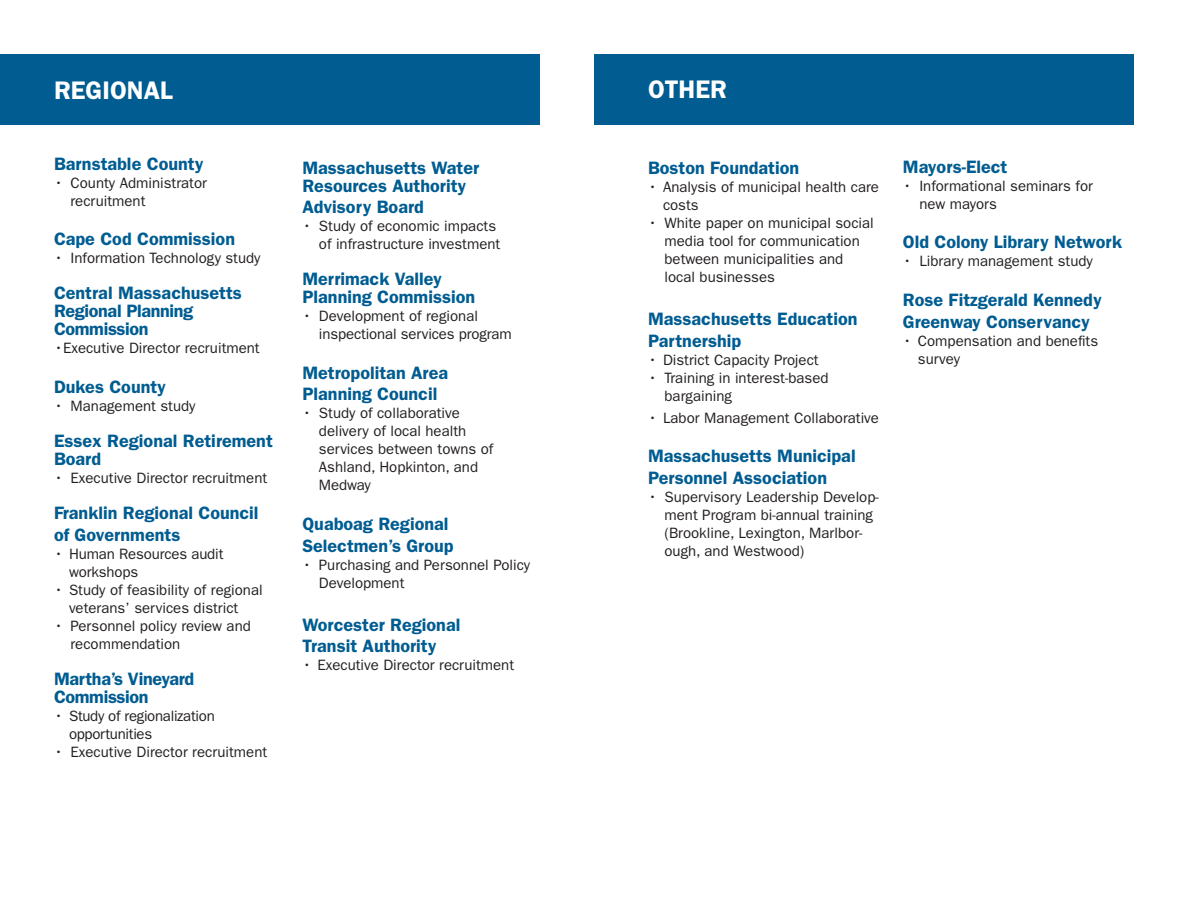
<style>
.page{position:relative;width:1188px;height:918px;background:#fff}
.page>*{position:absolute;margin:0;border:0;box-sizing:border-box;transform-origin:0 0}
.t1{font:600 25.5px "ITC Franklin Gothic Std";color:#fff}
.t2{font:600 18px/21.6px "ITC Franklin Gothic Std";color:#005c91}
.t3{font:600 18px/18px "ITC Franklin Gothic Std";letter-spacing:-.02em;color:#005c91}
.t4{font:15px/18px "ITC Franklin Gothic Std";color:#231f20}
.t5{font:15px/18px "ITC Franklin Gothic Std";letter-spacing:-.02em;color:#231f20}
</style>
<div class="page">
<div style="left:0;top:54px;width:540px;height:70px;background:#005c91"></div>
<div style="left:594px;top:55px;width:540px;height:70px;background:#005c91"></div>
<h1 class="t1" style="left:54px;top:75px;width:120px">REGIONAL</h1>
<p class="t2" style="left:54px;top:153px;width:151px">Barnstable County</p>
<p class="t4" style="left:70px;top:174px;width:138px;text-indent:-16px">• County Administrator recruitment</p>
<p class="t2" style="left:54px;top:228px;width:183px">Cape Cod Commission</p>
<p class="t4" style="left:54px;top:249px;width:208px">• Information Technology study</p>
<p class="t3" style="left:54px;top:284px;width:189px">Central Massachusetts<br>Regional Planning<br>Commission</p>
<p class="t4" style="left:54px;top:339px;width:207px">•Executive Director recruitment</p>
<p class="t2" style="left:54px;top:376px;width:113px">Dukes County</p>
<p class="t4" style="left:54px;top:397px;width:143px">• Management study</p>
<p class="t2" style="left:54px;top:432px;width:220px;line-height:18px">Essex Regional Retirement<br>Board</p>
<p class="t4" style="left:54px;top:469px;width:215px">• Executive Director recruitment</p>
<p class="t2" style="left:54px;top:502px;width:206px">Franklin Regional Council of Governments</p>
<p class="t4" style="left:69px;top:545px;width:156px;text-indent:-15px">• Human Resources audit workshops</p>
<p class="t4" style="left:69px;top:581px;width:195px;text-indent:-15px">• Study of feasibility of regional veterans’ services district</p>
<p class="t4" style="left:70px;top:617px;width:182px;text-indent:-16px">• Personnel policy review and recommendation</p>
<p class="t3" style="left:54px;top:669px;width:142px">Martha’s Vineyard<br>Commission</p>
<p class="t5" style="left:69px;top:707px;width:147px;text-indent:-15px">• Study of regionalization opportunities</p>
<p class="t4" style="left:54px;top:743px;width:215px">• Executive Director recruitment</p>
<p class="t2" style="left:302px;top:159px;width:178px;line-height:18px">Massachusetts Water<br>Resources Authority</p>
<p class="t2" style="left:302px;top:196px;width:123px">Advisory Board</p>
<p class="t4" style="left:302px;top:217px;width:199px;text-align:right">• Study of economic impacts of infrastructure investment</p>
<p class="t2" style="left:302px;top:270px;width:174px;line-height:18px">Merrimack Valley<br>Planning Commission</p>
<p class="t4" style="left:319px;top:307px;width:194px;text-indent:-16px">• Development of regional inspectional services program</p>
<p class="t2" style="left:302px;top:362px;width:147px">Metropolitan Area<br>Planning Council</p>
<p class="t4" style="left:319px;top:404px;width:176px;text-indent:-16px">• Study of collaborative delivery of local health services between towns of<br>Ashland, Hopkinton, and<br>Medway</p>
<p class="t2" style="left:302px;top:513px;width:153px">Quaboag Regional<br>Selectmen’s Group</p>
<p class="t4" style="left:319px;top:556px;width:213px;text-indent:-16px">• Purchasing and Personnel Policy<br>Development</p>
<p class="t2" style="left:302px;top:614px;width:160px">Worcester Regional<br>Transit Authority</p>
<p class="t4" style="left:302px;top:656px;width:213px">• Executive Director recruitment</p>
<h1 class="t1" style="left:648px;top:75px;width:81px">OTHER</h1>
<p class="t2" style="left:648px;top:157px;width:153px">Boston Foundation</p>
<p class="t4" style="left:663px;top:178px;width:217px;text-indent:-15px">• Analysis of municipal health care costs</p>
<p class="t4" style="left:664px;top:214px;width:211px;text-indent:-16px">• White paper on municipal social media tool for communication between municipalities and local businesses</p>
<p class="t2" style="left:648px;top:308px;width:211px">Massachusetts Education<br>Partnership</p>
<p class="t4" style="left:648px;top:351px;width:172px">• District Capacity Project</p>
<p class="t4" style="left:664px;top:369px;width:166px;text-indent:-16px">• Training in interest-based bargaining</p>
<p class="t4" style="left:648px;top:409px;width:232px">• Labor Management Collaborative</p>
<p class="t2" style="left:648px;top:445px;width:209px">Massachusetts Municipal<br>Personnel Association</p>
<p class="t4" style="left:664px;top:488px;width:216px;text-indent:-16px">• Supervisory Leadership Develop&shy;ment Program bi-annual training (Brookline, Lexington, Marlbor&shy;ough, and Westwood)</p>
<p class="t2" style="left:903px;top:156px;width:106px">Mayors-Elect</p>
<p class="t4" style="left:919px;top:177px;width:175px;text-indent:-16px">• Informational seminars for new mayors</p>
<p class="t2" style="left:903px;top:231px;width:221px">Old Colony Library Network</p>
<p class="t4" style="left:903px;top:252px;width:192px">• Library management study</p>
<p class="t2" style="left:903px;top:289px;width:200px">Rose Fitzgerald Kennedy<br>Greenway Conservancy</p>
<p class="t4" style="left:918px;top:332px;width:182px;text-indent:-15px">• Compensation and benefits survey</p>
</div>
